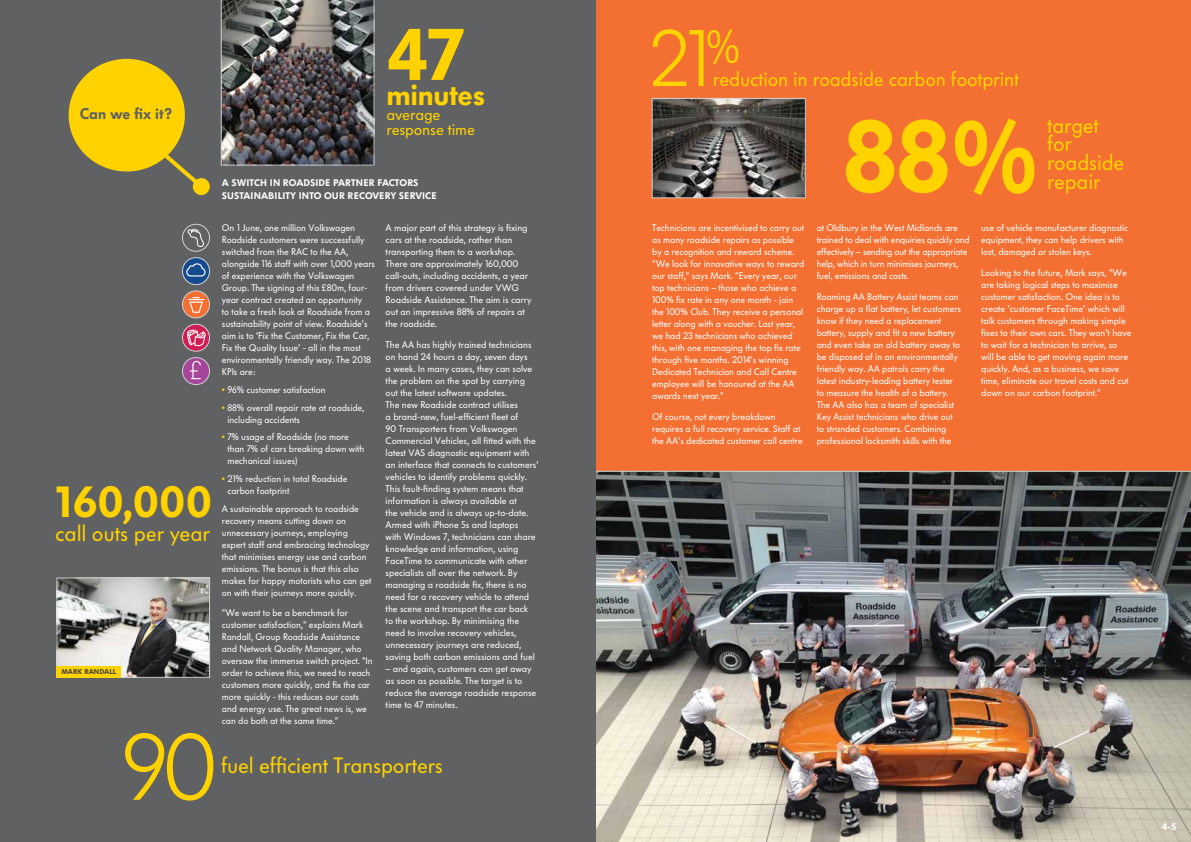
<style>
.page{position:relative;width:1191px;height:842px;background:#fff}
.page>*{position:absolute;margin:0;border:0;box-sizing:border-box;transform-origin:0 0}
.t1{font:900 99.7px "VW Headline";color:#ffd200}
.t2{font:300 93px "VW Headline";color:#ffd200}
.t3{font:300 79px "VW Headline";color:#ffd200}
.t4{font:900 72px "VW Headline";color:#ffd200}
.t5{font:900 43px "VW Headline";letter-spacing:-.005em;color:#ffd200}
.t6{font:900 30px "VW Headline";letter-spacing:-.01em;color:#ffd200}
.t7{font:22px "VW Headline";letter-spacing:-.01em;color:#ffd200}
.t8{font:21.9px "VW Headline";letter-spacing:-.01em;color:#ffd200}
.t9{font:21.7px/18.6px "VW Headline";letter-spacing:-.01em;color:#ffd200}
.t10{font:20px "VW Headline";letter-spacing:-.01em;color:#ffd200}
.t11{font:16px/15px "VW Headline";letter-spacing:-.01em;color:#ffd200}
.t12{font:900 15.4px "VW Headline";color:#606163}
.t13{font:9.5px/12px "VW Headline";letter-spacing:-.01em;color:#fff}
.t14{font:900 9.5px "VW Headline";color:#fff}
.t15{font:900 7px "VW Headline";color:#414042}
.s1{color:#ffd200}
</style>
<div class="page">
<div style="left:595px;top:0;width:596px;height:842px;background:#f37032"></div>
<img style="left:595px;top:471px;width:596px;height:371px">
<div style="left:0;top:0;width:595px;height:842px;background:#606163"></div>
<svg style="left:122px;top:122px;width:87px;height:72px"></svg>
<div style="left:69px;top:59px;width:116px;height:112px;background:#ffd200;border-radius:50%"></div>
<div style="left:193px;top:178px;width:17px;height:17px;background:#ffd200;border-radius:50%"></div>
<img style="left:221px;top:0;width:153px;height:165px">
<img style="left:654px;top:100px;width:149px;height:96px">
<div style="left:652px;top:98px;width:153px;height:100px;border:1px solid #d1d3d4"></div>
<img style="left:59px;top:580px;width:149px;height:95px">
<div style="left:57px;top:578px;width:153px;height:99px;border:1px solid #d1d3d4"></div>
<div style="left:57px;top:666px;width:64px;height:11px;background:#ffd200"></div>
<svg style="left:182px;top:224px;width:27px;height:27px"></svg>
<svg style="left:187px;top:229px;width:17px;height:18px"></svg>
<div style="left:182px;top:224px;width:28px;height:28px;border:1px solid #d1d3d4;border-radius:50%"></div>
<svg style="left:182px;top:258px;width:27px;height:27px"></svg>
<svg style="left:186px;top:263px;width:20px;height:13px"></svg>
<div style="left:182px;top:257px;width:28px;height:28px;border:1px solid #d1d3d4;border-radius:50%"></div>
<svg style="left:182px;top:324px;width:27px;height:27px"></svg>
<svg style="left:186px;top:329px;width:20px;height:19px"></svg>
<div style="left:182px;top:324px;width:28px;height:28px;border:1px solid #d1d3d4;border-radius:50%"></div>
<svg style="left:182px;top:357px;width:27px;height:28px"></svg>
<svg style="left:190px;top:361px;width:11px;height:18px"></svg>
<div style="left:182px;top:357px;width:28px;height:28px;border:1px solid #d1d3d4;border-radius:50%"></div>
<div style="left:182px;top:291px;width:27px;height:27px;background:#f37032;border-radius:50%"></div>
<svg style="left:188px;top:297px;width:16px;height:16px"></svg>
<div style="left:182px;top:291px;width:28px;height:27px;border:1px solid #d1d3d4;border-radius:50%"></div>
<h3 class="t12" style="left:80px;top:105px;width:94px">CAN WE FIX IT?</h3>
<h3 class="t4" style="left:386px;top:13px;width:80px">47</h3>
<h3 class="t6" style="left:386px;top:77px;width:100px">MINUTES</h3>
<h3 class="t11" style="left:386px;top:107px;width:90px">average response time</h3>
<p class="t14" style="left:222px;top:177px;width:17px">A SWITCH</p>
<p class="t14" style="left:270px;top:177px;width:71px">IN ROADSI DE PARTNER</p>
<p class="t14" style="left:377px;top:177px;width:7px">FACTORS</p>
<p class="t14" style="left:222px;top:190px;width:7px">SUSTAINABILITY</p>
<p class="t14" style="left:299px;top:190px;width:7px">INTO</p>
<p class="t14" style="left:324px;top:190px;width:8px">OUR</p>
<p class="t14" style="left:347px;top:190px;width:7px">RECOVERY</p>
<p class="t14" style="left:399px;top:190px;width:7px">SERVICE</p>
<h3 class="t5" style="left:55px;top:477px;width:158px">160,000</h3>
<h3 class="t7" style="left:55px;top:521px;width:156px">call outs per year</h3>
<p class="t15" style="left:61px;top:668px;width:7px">MARK</p>
<p class="t15" style="left:84px;top:668px;width:25px">RAN DALL</p>
<h2 class="t2" style="left:122px;top:715px;width:98px">90</h2>
<p class="t13" style="left:222px;top:222px;width:155px">On 1 June, one million Volkswagen Roadside customers were successfully switched from the RAC to the AA, alongside 116 staff with over 1,000 years of experience with the Volkswagen Group. The signing of this £80m, four&shy;year contract created an opportunity<br>to take a fresh look at Roadside from a sustainability point of view. Roadside’s aim is to ‘Fix the Customer, Fix the Car, Fix the Quality Issue’ - all in the most environmentally friendly way. The 2018<br>KPIs are:</p>
<p class="t13" style="left:222px;top:384px;width:105px"><span class="s1">•</span> 96% customer satisfaction</p>
<p class="t13" style="left:227px;top:401px;width:139px;text-indent:-5px"><span class="s1">•</span> 88% overall repair rate at roadside, including accidents</p>
<p class="t13" style="left:227px;top:431px;width:138px;text-indent:-5px"><span class="s1">•</span> 7% usage of Roadside (no more than 7% of cars breaking down with mechanical issues)</p>
<p class="t13" style="left:227px;top:473px;width:121px;text-indent:-5px"><span class="s1">•</span> 21% reduction in total Roadside carbon footprint</p>
<p class="t13" style="left:222px;top:502px;width:151px">A sustainable approach to roadside recovery means cutting down on unnecessary journeys, employing expert staff and embracing technology that minimises energy use and carbon emissions. The bonus is that this also makes for happy motorists who can get on with their journeys more quickly.</p>
<p class="t13" style="left:222px;top:607px;width:152px">“We want to be a benchmark for customer satisfaction,” explains Mark Randall, Group Roadside Assistance and Network Quality Manager, who oversaw the immense switch project. “In order to achieve this, we need to reach customers more quickly, and fix the car more quickly - this reduces our costs and energy use. The great news is, we can do both at the same time.”</p>
<p class="t13" style="left:386px;top:222px;width:147px">A major part of this strategy is fixing cars at the roadside, rather than transporting them to a workshop.<br>There are approximately 160,000 call-outs, including accidents, a year from drivers covered under VWG<br>Roadside Assistance. The aim is carry out an impressive 88% of repairs at the roadside.</p>
<p class="t13" style="left:386px;top:338px;width:155px">The AA has highly trained technicians on hand 24 hours a day, seven days<br>a week. In many cases, they can solve the problem on the spot by carrying out the latest software updates.<br>The new Roadside contract utilises<br>a brand-new, fuel-efficient fleet of<br>90 Transporters from Volkswagen Commercial Vehicles, all fitted with the latest VAS diagnostic equipment with an interface that connects to customers’ vehicles to identify problems quickly.<br>This fault-finding system means that information is always available at<br>the vehicle and is always up-to-date.<br>Armed with iPhone 5s and laptops<br>with Windows 7, technicians can share knowledge and information, using FaceTime to communicate with other specialists all over the network. By managing a roadside fix, there is no need for a recovery vehicle to attend the scene and transport the car back<br>to the workshop. By minimising the need to involve recovery vehicles, unnecessary journeys are reduced, saving both carbon emissions and fuel</p>
<p class="t13" style="left:386px;top:662px;width:152px">– and again, customers can get away as soon as possible. The target is to reduce the average roadside response time to 47 minutes.</p>
<h3 class="t8" style="left:221px;top:753px;width:224px">fuel efficient Transporters</h3>
<h3 class="t3" style="left:648px;top:14px;width:93px">21<sup>%</sup></h3>
<h3 class="t10" style="left:713px;top:68px;width:308px">reduction in roadside carbon footprint</h3>
<h1 class="t1" style="left:840px;top:99px;width:199px">88%</h1>
<h3 class="t9" style="left:1047px;top:116px;width:79px">target for roadside</h3>
<h3 class="t9" style="left:1047px;top:172px;width:55px">repair</h3>
<p class="t13" style="left:652px;top:222px;width:154px">Technicians are incentivised to carry out as many roadside repairs as possible by a recognition and reward scheme. “We look for innovative ways to reward our staff,” says Mark. “Every year, our top technicians – those who achieve a 100% fix rate in any one month - join the 100% Club. They receive a personal letter along with a voucher. Last year, we had 23 technicians who achieved this, with one managing the top fix rate through five months. 2014’s winning Dedicated Technician and Call Centre employee will be honoured at the AA awards next year.”</p>
<p class="t13" style="left:652px;top:410px;width:152px">Of course, not every breakdown requires a full recovery service. Staff at the AA’s dedicated customer call centre</p>
<p class="t13" style="left:816px;top:222px;width:155px">at Oldbury in the West Midlands are trained to deal with enquiries quickly and effectively – sending out the appropriate help, which in turn minimises journeys, fuel, emissions and costs.</p>
<p class="t13" style="left:816px;top:290px;width:146px">Roaming AA Battery Assist teams can charge up a flat battery, let customers know if they need a replacement battery, supply and fit a new battery and even take an old battery away to be disposed of in an environmentally friendly way. AA patrols carry the latest industry-leading battery tester to measure the health of a battery.<br>The AA also has a team of specialist Key Assist technicians who drive out to stranded customers. Combining professional locksmith skills with the</p>
<p class="t13" style="left:981px;top:222px;width:149px">use of vehicle manufacturer diagnostic equipment, they can help drivers with lost, damaged or stolen keys.</p>
<p class="t13" style="left:981px;top:266px;width:152px">Looking to the future, Mark says, “We are taking logical steps to maximise customer satisfaction. One idea is to create ‘customer FaceTime’ which will talk customers through making simple fixes to their own cars. They won’t have to wait for a technician to arrive, so will be able to get moving again more quickly. And, as a business, we save time, eliminate our travel costs and cut down on our carbon footprint.”</p>
<p class="t14" style="left:1161px;top:821px;width:16px">4-5</p>
</div>
